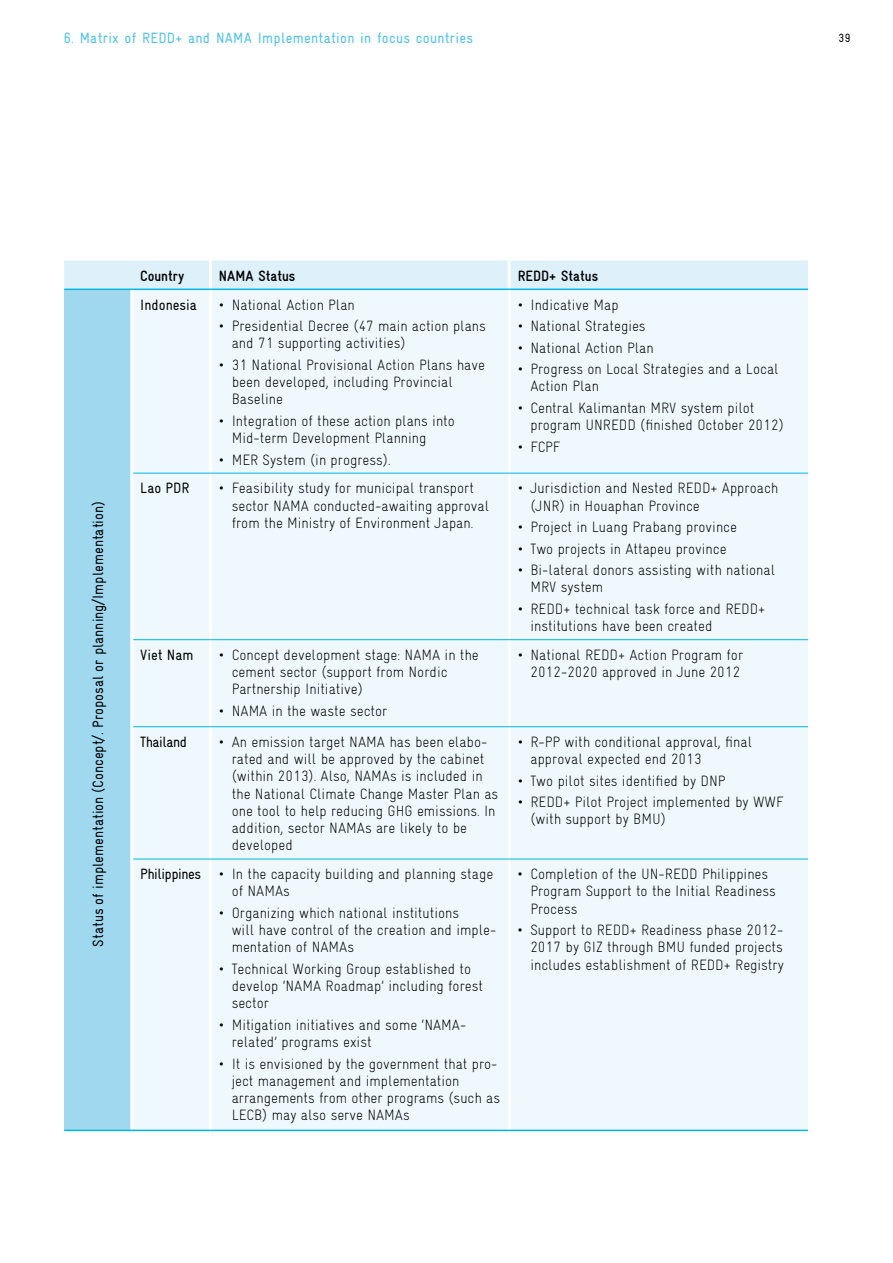
<style>
.page{position:relative;width:893px;height:1263px;background:#fff}
.page>*{position:absolute;margin:0;border:0;box-sizing:border-box;transform-origin:0 0}
.t1{font:300 condensed 15px/17.2px "Gravur";color:#000}
.t2{font:condensed 15px "Gravur";color:#000}
.t3{font:condensed 15px "Gravur";letter-spacing:.02em;color:#52c2e4}
.t4{font:700 condensed 15px "Gravur";color:#000}
.t5{font:condensed 15px "Gravur";letter-spacing:-.03em;color:#000}
.t6{font:condensed 12px "Gravur";color:#000}
.s1{font-weight:400}
</style>
<div class="page">
<div style="left:64px;top:261px;width:744px;height:28px;background:#def1fa"></div>
<div style="left:64px;top:289px;width:68px;height:841px;background:#a0d9ef"></div>
<div style="left:133px;top:290px;width:675px;height:840px;background:#eff9fd"></div>
<hr style="left:209px;top:261px;width:3px;height:28px;background:#fff">
<hr style="left:508px;top:261px;width:3px;height:28px;background:#fff">
<hr style="left:130px;top:290px;width:3px;height:183px;background:#fff">
<hr style="left:209px;top:290px;width:3px;height:183px;background:#fff">
<hr style="left:508px;top:290px;width:3px;height:183px;background:#fff">
<hr style="left:130px;top:473px;width:3px;height:167px;background:#fff">
<hr style="left:209px;top:473px;width:3px;height:166px;background:#fff">
<hr style="left:508px;top:473px;width:3px;height:166px;background:#fff">
<hr style="left:130px;top:640px;width:3px;height:87px;background:#fff">
<hr style="left:209px;top:640px;width:3px;height:86px;background:#fff">
<hr style="left:508px;top:640px;width:3px;height:86px;background:#fff">
<hr style="left:130px;top:727px;width:3px;height:132px;background:#fff">
<hr style="left:209px;top:727px;width:3px;height:132px;background:#fff">
<hr style="left:508px;top:727px;width:3px;height:132px;background:#fff">
<hr style="left:130px;top:859px;width:3px;height:271px;background:#fff">
<hr style="left:209px;top:859px;width:3px;height:271px;background:#fff">
<hr style="left:508px;top:859px;width:3px;height:271px;background:#fff">
<hr style="left:133px;top:473px;width:77px;height:1px;background:#00b5de">
<hr style="left:210px;top:473px;width:299px;height:1px;background:#00b5de">
<hr style="left:509px;top:473px;width:299px;height:1px;background:#00b5de">
<hr style="left:133px;top:639px;width:77px;height:1px;background:#00b5de">
<hr style="left:210px;top:639px;width:299px;height:1px;background:#00b5de">
<hr style="left:509px;top:639px;width:299px;height:1px;background:#00b5de">
<hr style="left:133px;top:726px;width:77px;height:1px;background:#00b5de">
<hr style="left:210px;top:726px;width:299px;height:1px;background:#00b5de">
<hr style="left:509px;top:726px;width:299px;height:1px;background:#00b5de">
<hr style="left:133px;top:859px;width:77px;height:1px;background:#00b5de">
<hr style="left:210px;top:859px;width:299px;height:1px;background:#00b5de">
<hr style="left:509px;top:859px;width:299px;height:1px;background:#00b5de">
<hr style="left:132px;top:1130px;width:78px;height:1px;background:#00b5de">
<hr style="left:210px;top:1130px;width:299px;height:1px;background:#00b5de">
<hr style="left:509px;top:1130px;width:299px;height:1px;background:#00b5de">
<hr style="left:64px;top:289px;width:68px;height:1px;background:#00b5de">
<hr style="left:132px;top:289px;width:78px;height:1px;background:#00b5de">
<hr style="left:210px;top:289px;width:299px;height:1px;background:#00b5de">
<hr style="left:509px;top:289px;width:299px;height:1px;background:#00b5de">
<hr style="left:64px;top:1130px;width:68px;height:1px;background:#00b5de">
<p class="t3" style="left:64px;top:29px;width:411px">6. Matrix of REDD+ and NAMA Implementation in focus countries</p>
<p class="t6" style="left:838px;top:32px;width:13px">39</p>
<p class="t2" style="left:90px;top:947px;width:447px;rotate:-90deg">Status of implementation (Concept/. Proposal or planning/Implementation)</p>
<p class="t4" style="left:140px;top:267px;width:45px">Country</p>
<p class="t4" style="left:219px;top:267px;width:78px">NAMA Status</p>
<p class="t4" style="left:518px;top:267px;width:82px">REDD+ Status</p>
<p class="t2" style="left:140px;top:296px;width:58px">Indonesia</p>
<p class="t1" style="left:219px;top:296px;width:137px">• National Action Plan</p>
<p class="t1" style="left:232px;top:317px;width:256px;text-indent:-13px">• Presidential Decree (47 main action plans and 71 supporting activities)</p>
<p class="t1" style="left:232px;top:356px;width:255px;text-indent:-13px">• 31 National Provisional Action Plans have been developed, including Provincial<br>Baseline</p>
<p class="t1" style="left:232px;top:412px;width:225px;text-indent:-13px">• Integration of these action plans into<br>Mid-term Development Planning</p>
<p class="t1" style="left:219px;top:451px;width:173px">• MER System (in progress).</p>
<p class="t1" style="left:518px;top:296px;width:102px">• Indicative Map</p>
<p class="t1" style="left:518px;top:317px;width:129px">• National Strategies</p>
<p class="t1" style="left:518px;top:339px;width:137px">• National Action Plan</p>
<p class="t1" style="left:530px;top:360px;width:250px;text-indent:-13px">• Progress on Local Strategies and a Local<br>Action Plan</p>
<p class="t1" style="left:530px;top:399px;width:255px;text-indent:-13px">• Central Kalimantan MRV system pilot program UNREDD (finished October 2012)</p>
<p class="t1" style="left:518px;top:438px;width:44px">• FCPF</p>
<p class="t2" style="left:140px;top:480px;width:51px">Lao PDR</p>
<p class="t1" style="left:232px;top:480px;width:259px;text-indent:-13px">• Feasibility study for municipal transport sector NAMA conducted-awaiting approval from the Ministry of Environment Japan.</p>
<p class="t1" style="left:530px;top:480px;width:249px;text-indent:-13px">• Jurisdiction and Nested REDD+ Approach (JNR) in Houaphan Province</p>
<p class="t1" style="left:518px;top:518px;width:221px">• Project in Luang Prabang province</p>
<p class="t1" style="left:518px;top:540px;width:210px">• Two projects in Attapeu province</p>
<p class="t1" style="left:530px;top:561px;width:246px;text-indent:-13px">• Bi-lateral donors assisting with national<br>MRV system</p>
<p class="t1" style="left:530px;top:600px;width:236px;text-indent:-13px">• REDD+ technical task force and REDD+ institutions have been created</p>
<p class="t2" style="left:140px;top:646px;width:55px">Viet Nam</p>
<p class="t1" style="left:232px;top:646px;width:249px;text-indent:-13px">• Concept development stage: NAMA in the cement sector (support from Nordic<br>Partnership Initiative)</p>
<p class="t1" style="left:219px;top:702px;width:170px">• NAMA in the waste sector</p>
<p class="t1" style="left:518px;top:646px;width:227px;text-align:right">• National REDD+ Action Program for<br>2012-2020 approved in June 2012</p>
<p class="t5" style="left:140px;top:733px;width:48px">Thailand</p>
<p class="t1" style="left:232px;top:733px;width:268px;text-indent:-13px">• An emission target NAMA has been elabo&shy;rated and will be approved by the cabinet (within 2013). Also, NAMAs is included in the National Climate Change Master Plan as one tool to help reducing GHG emissions. In addition, sector NAMAs are likely to be developed</p>
<p class="t1" style="left:530px;top:733px;width:223px;text-indent:-13px">• R-PP with conditional approval, final approval expected end 2013</p>
<p class="t1" style="left:518px;top:772px;width:209px">• Two pilot sites identified by DNP</p>
<p class="t1" style="left:530px;top:793px;width:254px;text-indent:-13px">• REDD+ Pilot Project implemented by WWF (with support by BMU)</p>
<p class="t1" style="left:232px;top:865px;width:263px;text-indent:-91px"><span class="s1">Philippines</span> • In the capacity building and planning stage of NAMAs</p>
<p class="t1" style="left:232px;top:904px;width:266px;text-indent:-13px">• Organizing which national institutions<br>will have control of the creation and imple&shy;mentation of NAMAs</p>
<p class="t1" style="left:232px;top:960px;width:253px;text-indent:-13px">• Technical Working Group established to develop ‘NAMA Roadmap’ including forest sector</p>
<p class="t1" style="left:232px;top:1016px;width:236px;text-indent:-13px">• Mitigation initiatives and some ‘NAMA&shy;related’ programs exist</p>
<p class="t1" style="left:232px;top:1055px;width:270px;text-indent:-13px">• It is envisioned by the government that pro&shy;ject management and implementation arrangements from other programs (such as LECB) may also serve NAMAs</p>
<p class="t1" style="left:530px;top:865px;width:247px;text-indent:-13px">• Completion of the UN-REDD Philippines<br>Program Support to the Initial Readiness<br>Process</p>
<p class="t1" style="left:530px;top:921px;width:255px;text-align:justify;text-indent:-13px">• Support to REDD+ Readiness phase 2012- 2017 by GIZ through BMU funded projects includes establishment of REDD+ Registry</p>
</div>
